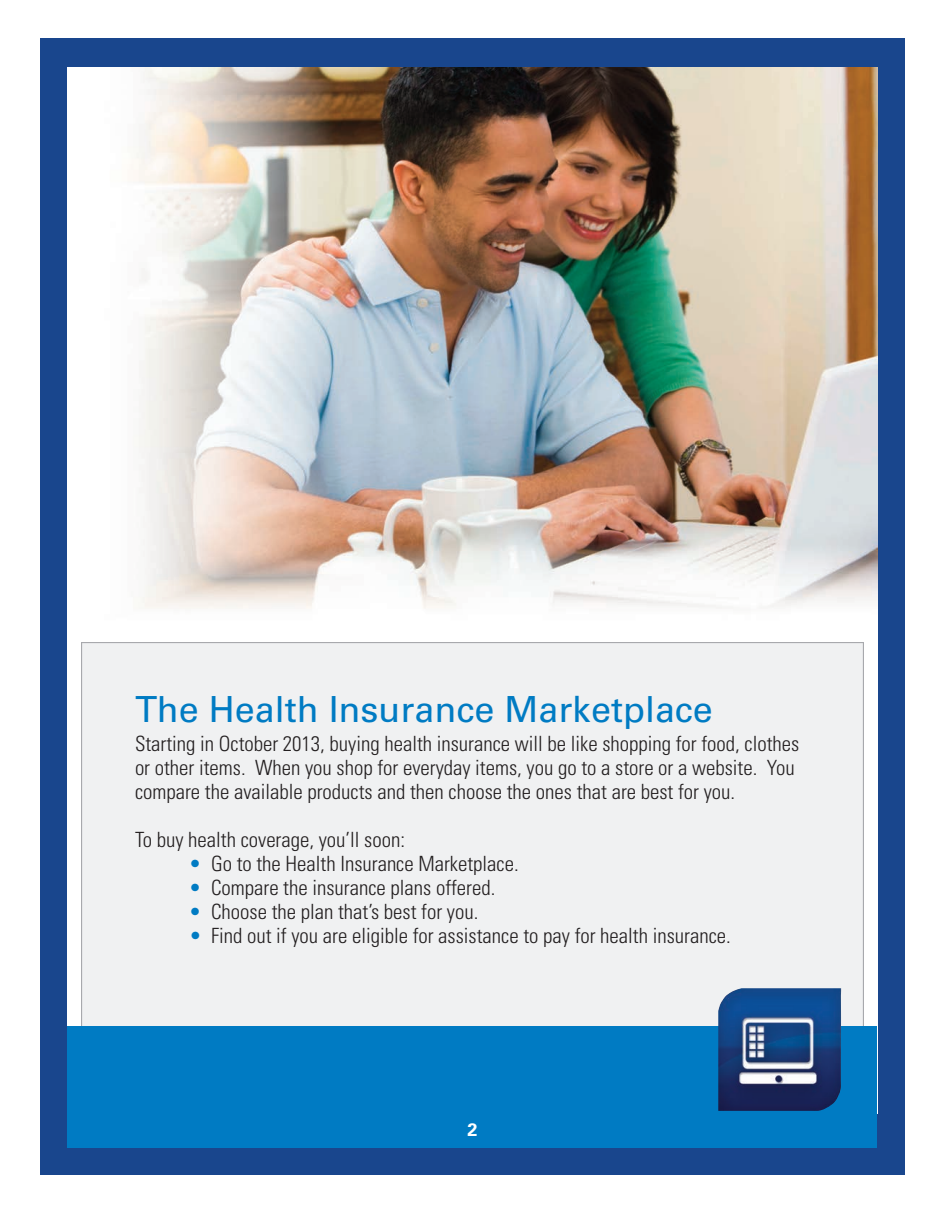
<style>
.page{position:relative;width:945px;height:1215px;background:#fff}
.page>*{position:absolute;margin:0;border:0;box-sizing:border-box;transform-origin:0 0}
.t1{font:36px "Univers";color:#007bc3}
.t2{font:300 condensed 21px/24px "Univers";color:#231f20}
.t3{font:700 18px "Univers";color:#fff}
.s1{color:#007bc3}
</style>
<div class="page">
<div style="left:40px;top:38px;width:865px;height:1137px;background:#19468d"></div>
<div style="left:68px;top:68px;width:810px;height:1046px;background:#fff"></div>
<img style="left:131px;top:68px;width:747px;height:541px">
<div style="left:82px;top:643px;width:781px;height:484px;background:#f0f1f2"></div>
<div style="left:68px;top:1026px;width:809px;height:122px;background:#007bc3"></div>
<img style="left:718px;top:988px;width:124px;height:123px">
<h1 class="t1" style="left:135px;top:696px;width:580px">The Health Insurance Marketplace</h1>
<p class="t2" style="left:135px;top:734px;width:666px">Starting in October 2013, buying health insurance will be like shopping for food, clothes or other items. When you shop for everyday items, you go to a store or a website. You compare the available products and then choose the ones that are best for you.</p>
<p class="t2" style="left:135px;top:830px;width:272px">To buy health coverage, you’ll soon:</p>
<p class="t2" style="left:189px;top:854px;width:331px"><span class="s1">•</span> Go to the Health Insurance Marketplace.</p>
<p class="t2" style="left:189px;top:878px;width:308px"><span class="s1">•</span> Compare the insurance plans offered.</p>
<p class="t2" style="left:189px;top:902px;width:291px"><span class="s1">•</span> Choose the plan that’s best for you.</p>
<p class="t2" style="left:189px;top:926px;width:543px"><span class="s1">•</span> Find out if you are eligible for assistance to pay for health insurance.</p>
<p class="t3" style="left:468px;top:1123px;width:12px">2</p>
</div>
